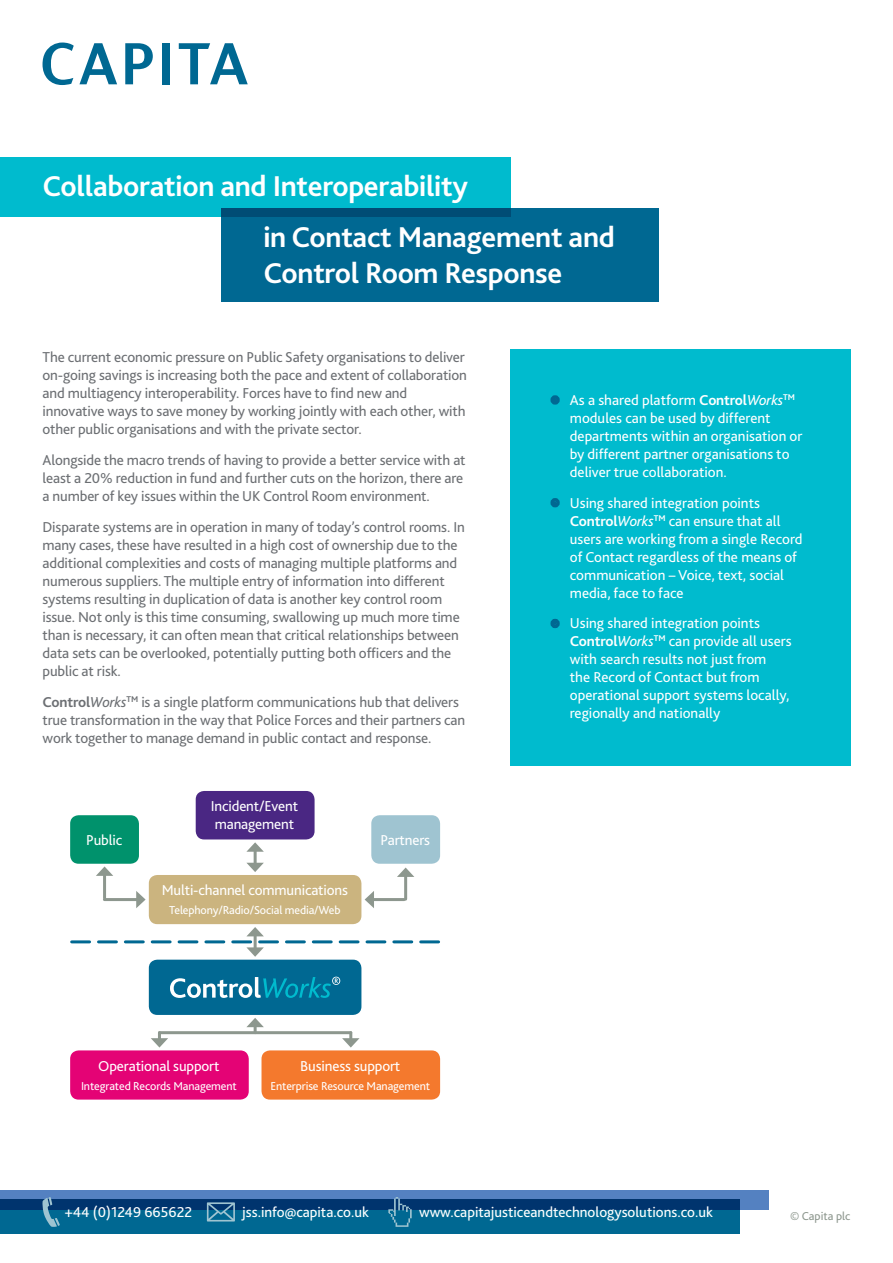
<style>
.page{position:relative;width:893px;height:1263px;background:#fff}
.page>*{position:absolute;margin:0;border:0;box-sizing:border-box;transform-origin:0 0}
.t1{font:700 30px/36px "Bliss 2";letter-spacing:-.01em;color:#fff}
.t2{font:15px/18px "Bliss 2";letter-spacing:-.01em;color:#6c6f73}
.t3{font:15px/18px "Bliss 2";color:#fff}
.t4{font:12px "Bliss 2";letter-spacing:-.01em;color:#fff}
.t5{font:12px "Bliss 2";color:#8d978e}
.s1{font-weight:700}
.s2{font-style:italic}
.s3{color:#006892}
</style>
<div class="page">
<div style="left:221px;top:208px;width:438px;height:94px;background:#006892"></div>
<svg style="left:125px;top:43px;width:28px;height:41px"></svg>
<div style="left:162px;top:43px;width:8px;height:41px;background:#006892"></div>
<svg style="left:43px;top:43px;width:74px;height:42px"></svg>
<svg style="left:179px;top:43px;width:69px;height:41px"></svg>
<div style="left:0;top:157px;width:510px;height:60px;background:#00bbce"></div>
<div style="left:510px;top:349px;width:340px;height:416px;background:#00bbce"></div>
<div style="left:550px;top:395px;width:10px;height:10px;border:6px solid #006892;border-radius:50%"></div>
<div style="left:550px;top:498px;width:10px;height:9px;border:6px solid #006892;border-radius:50%"></div>
<div style="left:550px;top:619px;width:10px;height:9px;border:6px solid #006892;border-radius:50%"></div>
<div style="left:0;top:1199px;width:740px;height:34px;background:#006892"></div>
<svg style="left:0;top:1191px;width:768px;height:19px;background:#265794"></svg>
<svg style="left:42px;top:1197px;width:18px;height:30px"></svg>
<svg style="left:207px;top:1202px;width:28px;height:19px"></svg>
<svg style="left:388px;top:1197px;width:24px;height:30px"></svg>
<div style="left:371px;top:815px;width:69px;height:49px;background:#9fc4d1;border-radius:9px"></div>
<div style="left:149px;top:875px;width:212px;height:49px;background:#cbb47f;border-radius:9px"></div>
<div style="left:70px;top:815px;width:69px;height:49px;background:#00926c;border-radius:9px"></div>
<div style="left:196px;top:791px;width:119px;height:48px;background:#4a2783;border-radius:9px"></div>
<div style="left:70px;top:1050px;width:179px;height:49px;background:#e40375;border-radius:9px"></div>
<div style="left:261px;top:1050px;width:179px;height:49px;background:#f4792d;border-radius:9px"></div>
<hr style="left:254px;top:849px;width:3px;height:16px;background:#8d978e">
<svg style="left:246px;top:842px;width:18px;height:10px"></svg>
<svg style="left:247px;top:863px;width:17px;height:9px"></svg>
<svg style="left:342px;top:1033px;width:18px;height:14px"></svg>
<svg style="left:246px;top:1018px;width:18px;height:13px"></svg>
<svg style="left:151px;top:1033px;width:17px;height:14px"></svg>
<hr style="left:159px;top:1031px;width:192px;height:3px;background:#8d978e">
<hr style="left:103px;top:873px;width:3px;height:25px;background:#8d978e">
<svg style="left:96px;top:866px;width:17px;height:10px"></svg>
<hr style="left:104px;top:898px;width:35px;height:3px;background:#8d978e">
<svg style="left:136px;top:891px;width:10px;height:17px"></svg>
<hr style="left:404px;top:874px;width:3px;height:25px;background:#8d978e">
<svg style="left:397px;top:867px;width:17px;height:10px"></svg>
<hr style="left:371px;top:898px;width:33px;height:3px;background:#8d978e">
<svg style="left:365px;top:891px;width:9px;height:17px"></svg>
<svg style="left:72px;top:927px;width:367px;height:30px"></svg>
<div style="left:149px;top:960px;width:212px;height:55px;background:#006892;border-radius:9px"></div>
<svg style="left:170px;top:977px;width:170px;height:21px"></svg>
<h1 class="t1" style="left:43px;top:167px;width:427px">Collaboration and Interoperability</h1>
<h1 class="t1" style="left:263px;top:218px;width:353px">in Contact Management and<br>Control Room Response</h1>
<p class="t2" style="left:43px;top:348px;width:426px">The current economic pressure on Public Safety organisations to deliver on-going savings is increasing both the pace and extent of collaboration and multiagency interoperability. Forces have to find new and innovative ways to save money by working jointly with each other, with other public organisations and with the private sector.</p>
<p class="t2" style="left:43px;top:451px;width:425px">Alongside the macro trends of having to provide a better service with at least a 20% reduction in fund and further cuts on the horizon, there are a number of key issues within the UK Control Room environment.</p>
<p class="t2" style="left:43px;top:517px;width:424px">Disparate systems are in operation in many of today’s control rooms. In many cases, these have resulted in a high cost of ownership due to the additional complexities and costs of managing multiple platforms and numerous suppliers. The multiple entry of information into different systems resulting in duplication of data is another key control room issue. Not only is this time consuming, swallowing up much more time than is necessary, it can often mean that critical relationships between data sets can be overlooked, potentially putting both officers and the public at risk.</p>
<p class="t2" style="left:43px;top:692px;width:424px"><span class="s1">Control</span><span class="s2">Works</span><sup>TM</sup> is a single platform communications hub that delivers true transformation in the way that Police Forces and their partners can work together to manage demand in public contact and response.</p>
<p class="t3" style="left:86px;top:830px;width:38px">Public</p>
<p class="t3" style="left:211px;top:797px;width:89px">Incident/Event management</p>
<p class="t3" style="left:162px;top:881px;width:188px">Multi-channel communications</p>
<p class="t4" style="left:169px;top:903px;width:173px">Telephony/Radio/Social media/Web</p>
<p class="t3" style="left:380px;top:830px;width:51px">Partners</p>
<p class="t3" style="left:98px;top:1056px;width:123px">Operational support</p>
<p class="t4" style="left:81px;top:1078px;width:157px">Integrated Records Management</p>
<p class="t3" style="left:300px;top:1056px;width:102px">Business support</p>
<p class="t4" style="left:270px;top:1078px;width:161px">Enterprise Resource Management</p>
<p class="t3" style="left:570px;top:390px;width:234px;text-indent:-17px"><span class="s3">•</span> As a shared platform <span class="s1">Control</span><span class="s2">Works</span><sup>TM </sup>modules can be used by different departments within an organisation or by different partner organisations to deliver true collaboration.</p>
<p class="t3" style="left:570px;top:493px;width:234px;text-indent:-17px"><span class="s3">•</span> Using shared integration points <span class="s1">Control</span><span class="s2">Works</span><sup>TM</sup> can ensure that all users are working from a single Record of Contact regardless of the means of communication – Voice, text, social media, face to face</p>
<p class="t3" style="left:570px;top:614px;width:223px;text-indent:-17px"><span class="s3">•</span> Using shared integration points <span class="s1">Control</span><span class="s2">Works</span><sup>TM</sup> can provide all users with search results not just from<br>the Record of Contact but from operational support systems locally, regionally and nationally</p>
<p class="t3" style="left:65px;top:1202px;width:129px">+44 (0)1249 665622</p>
<p class="t3" style="left:242px;top:1202px;width:128px">jss.info@capita.co.uk</p>
<p class="t3" style="left:419px;top:1202px;width:295px">www.capitajusticeandtechnologysolutions.co.uk</p>
<p class="t5" style="left:790px;top:1209px;width:62px">© Capita plc</p>
</div>
